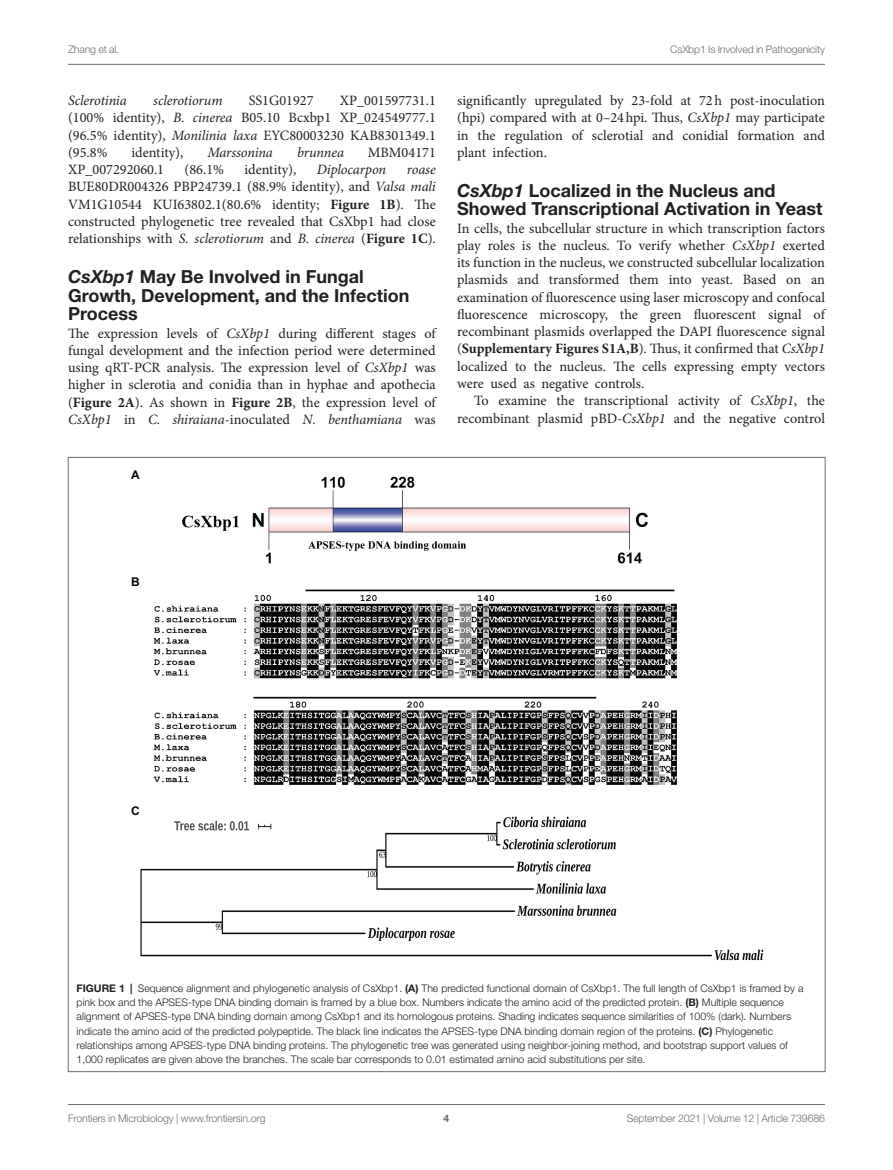
<style>
.page{position:relative;width:893px;height:1170px;background:#fff}
.page>*{position:absolute;margin:0;border:0;box-sizing:border-box;transform-origin:0 0}
.HEAD_2{font:700 18px/18.8px "Helvetica Neue LT Std";color:#231f20}
.TEXT_FLUSH{font:14.25px/17.2px "Minion Pro";color:#231f20;text-align:justify}
.TEXT{font:14.25px/17.2px "Minion Pro";letter-spacing:-.005em;color:#231f20;text-align:right}
.TEXT_FLUSH-2{font:italic 14.25px "Minion Pro";letter-spacing:-.01em;color:#231f20}
.t1{font:700 12px "Arial";color:#040503}
.FIG_LEG{font:300 10.5px/14.2px "Helvetica Neue LT Std";color:#231f20}
.t2{font:300 10.5px "Helvetica Neue LT Std";letter-spacing:-.015em;color:#6c6d70}
.t3{font:700 10.5px "Helvetica Neue LT Std";color:#6c6d70}
.s1{font-style:italic}
.s2{font-weight:700}
</style>
<div class="page">
<hr style="left:68px;top:64px;width:757px;height:1px;background:#6c6d70">
<hr style="left:68px;top:1104px;width:757px;height:1px;background:#6c6d70">
<img style="left:140px;top:476px;width:624px;height:485px">
<p class="t2" style="left:68px;top:42px;width:53px">Zhang et al.</p>
<p class="t2" style="left:670px;top:42px;width:156px">CsXbp1 Is Involved in Pathogenicity</p>
<p class="TEXT_FLUSH-2" style="left:68px;top:92px;width:60px">Sclerotinia</p>
<p class="TEXT_FLUSH-2" style="left:153px;top:92px;width:71px">sclerotiorum</p>
<p class="TEXT_FLUSH" style="left:249px;top:92px;width:66px">SS1G01927</p>
<p class="TEXT_FLUSH" style="left:68px;top:92px;width:369px;text-indent:272px">XP_001597731.1 (100% identity), <span class="s1">B. cinerea</span> B05.10 Bcxbp1 XP_024549777.1 (96.5% identity), <span class="s1">Monilinia laxa</span> EYC80003230 KAB8301349.1 (95.8%</p>
<p class="TEXT_FLUSH" style="left:131px;top:144px;width:54px">identity),</p>
<p class="TEXT_FLUSH-2" style="left:207px;top:144px;width:67px">Marssonina</p>
<p class="TEXT_FLUSH-2" style="left:297px;top:144px;width:48px">brunnea</p>
<p class="TEXT_FLUSH" style="left:368px;top:144px;width:69px">MBM04171</p>
<p class="TEXT_FLUSH" style="left:68px;top:161px;width:98px">XP_007292060.1</p>
<p class="TEXT_FLUSH" style="left:185px;top:161px;width:41px">(86.1%</p>
<p class="TEXT_FLUSH" style="left:244px;top:161px;width:54px">identity),</p>
<p class="TEXT_FLUSH-2" style="left:317px;top:161px;width:71px">Diplocarpon</p>
<p class="TEXT_FLUSH" style="left:68px;top:161px;width:369px;text-indent:339px"><span class="s1">roase </span>BUE80DR004326 PBP24739.1 (88.9% identity), and <span class="s1">Valsa mali </span>VM1G10544 KUI63802.1(80.6% identity; <span class="s2">Figure 1B</span>). The constructed phylogenetic tree revealed that CsXbp1 had close relationships with <span class="s1">S. sclerotiorum</span> and <span class="s1">B. cinerea</span> (<span class="s2">Figure 1C</span>).</p>
<p class="HEAD_2" style="left:68px;top:267px;width:343px"><span class="s1">CsXbp1</span> May Be Involved in Fungal<br>Growth, Development, and the Infection<br>Process</p>
<p class="TEXT_FLUSH" style="left:68px;top:324px;width:369px">The expression levels of <span class="s1">CsXbp1</span> during different stages of fungal development and the infection period were determined using qRT-PCR analysis. The expression level of <span class="s1">CsXbp1</span> was higher in sclerotia and conidia than in hyphae and apothecia (<span class="s2">Figure 2A</span>). As shown in <span class="s2">Figure 2B</span>, the expression level of <span class="s1">CsXbp1</span> in <span class="s1">C. shiraiana</span>-inoculated <span class="s1">N. benthamiana</span> was</p>
<p class="t1" style="left:131px;top:466px;width:10px">A</p>
<p class="TEXT_FLUSH" style="left:457px;top:92px;width:369px">significantly upregulated by 23-fold at 72h post-inoculation (hpi) compared with at 0–24hpi. Thus, <span class="s1">CsXbp1</span> may participate in the regulation of sclerotial and conidial formation and plant infection.</p>
<p class="HEAD_2" style="left:457px;top:180px;width:367px"><span class="s1">CsXbp1</span> Localized in the Nucleus and<br>Showed Transcriptional Activation in Yeast</p>
<p class="TEXT_FLUSH" style="left:457px;top:219px;width:369px">In cells, the subcellular structure in which transcription factors play roles is the nucleus. To verify whether <span class="s1">CsXbp1</span> exerted its function in the nucleus, we constructed subcellular localization plasmids and transformed them into yeast. Based on an examination of fluorescence using laser microscopy and confocal fluorescence microscopy, the green fluorescent signal of recombinant plasmids overlapped the DAPI fluorescence signal (<span class="s2">Supplementary Figures S1A,B</span>). Thus, it confirmed that <span class="s1">CsXbp1 </span>localized to the nucleus. The cells expressing empty vectors were used as negative controls.</p>
<p class="TEXT" style="left:457px;top:392px;width:369px">To examine the transcriptional activity of <span class="s1">CsXbp1</span>, the recombinant plasmid pBD-<span class="s1">CsXbp1</span> and the negative control</p>
<p class="t1" style="left:131px;top:573px;width:10px">B</p>
<p class="t1" style="left:131px;top:802px;width:10px">C</p>
<p class="FIG_LEG" style="left:77px;top:980px;width:728px"><span class="s2">FIGURE 1 |</span> Sequence alignment and phylogenetic analysis of CsXbp1. <span class="s2">(A)</span> The predicted functional domain of CsXbp1. The full length of CsXbp1 is framed by a pink box and the APSES-type DNA binding domain is framed by a blue box. Numbers indicate the amino acid of the predicted protein. <span class="s2">(B)</span> Multiple sequence alignment of APSES-type DNA binding domain among CsXbp1 and its homologous proteins. Shading indicates sequence similarities of 100% (dark). Numbers indicate the amino acid of the predicted polypeptide. The black line indicates the APSES-type DNA binding domain region of the proteins. <span class="s2">(C)</span> Phylogenetic relationships among APSES-type DNA binding proteins. The phylogenetic tree was generated using neighbor-joining method, and bootstrap support values of 1,000 replicates are given above the branches. The scale bar corresponds to 0.01 estimated amino acid substitutions per site.</p>
<p class="t2" style="left:68px;top:1111px;width:199px">Frontiers in Microbiology | www.frontiersin.org</p>
<p class="t3" style="left:444px;top:1111px;width:7px">4</p>
<p class="t2" style="left:627px;top:1111px;width:200px">September 2021 | Volume 12 | Article 739686</p>
</div>
